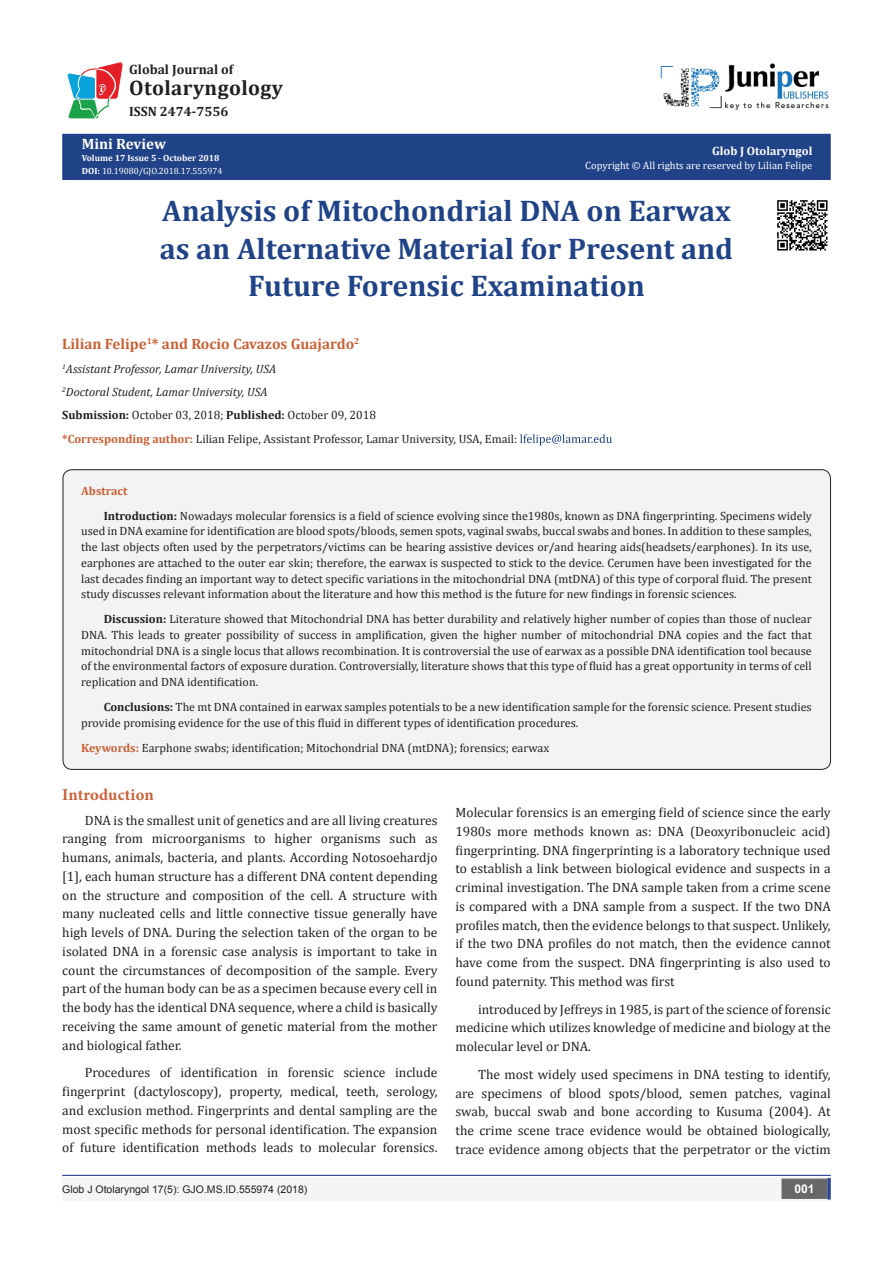
<style>
.page{position:relative;width:893px;height:1263px;background:#fff}
.page>*{position:absolute;margin:0;border:0;box-sizing:border-box;transform-origin:0 0}
.t1{font:700 30px/37.5px "Cambria";color:#204287;text-align:center}
.t2{font:700 21px "Cambria";letter-spacing:.02em;color:#231f20}
.No_Spacing{font:700 16.5px "Minion Pro";letter-spacing:.005em;color:#ca5f37}
.t3{font:700 15px "Cambria";color:#ca6035}
.t4{font:700 15px "Cambria";color:#fff}
.t5{font:13.5px/18.8px "Cambria";color:#231f20;text-align:justify}
.t6{font:700 13.5px "Cambria";color:#231f20}
.t7{font:12px/15.8px "Cambria";color:#231f20;text-align:justify}
.t8{font:italic 12px "Cambria";color:#231f20}
.t9{font:700 12px "Cambria";color:#fff}
.t10{font:700 12px "Cambria";color:#ca6035}
.t11{font:700 12px "Arial";color:#fff}
.t12{font:10.5px "Cambria";color:#fff}
.t13{font:10.5px "Arial";color:#231f20}
.t14{font:9px "Cambria";color:#fff}
.t15{font:700 9px "Cambria";color:#fff}
.s1{font-weight:700}
.s2{font-weight:700;color:#ca6035}
</style>
<div class="page">
<div style="left:63px;top:135px;width:767px;height:44px;background:#204287"></div>
<div style="left:62px;top:134px;width:769px;height:46px;border:2px solid #253f8e"></div>
<svg style="left:520px;top:434px;width:92px;height:11px"></svg>
<div style="left:62px;top:1177px;width:494px;height:24px;background:#f5f5f4"></div>
<div style="left:510px;top:1177px;width:321px;height:24px;background:#f5f5f4"></div>
<div style="left:782px;top:1179px;width:45px;height:19px;background:#68676a"></div>
<div style="left:781px;top:1178px;width:46px;height:21px;border:2px solid #68676a"></div>
<svg style="left:827px;top:1178px;width:4px;height:21px"></svg>
<img style="left:660px;top:63px;width:169px;height:47px">
<img style="left:67px;top:62px;width:56px;height:58px">
<hr style="left:62px;top:1175px;width:769px;height:1px;background:#253f8e">
<div style="left:63px;top:470px;width:767px;height:299px;background:#f2f3f4;border-radius:9px"></div>
<img style="left:777px;top:200px;width:51px;height:51px">
<p class="t6" style="left:129px;top:60px;width:105px">Global Journal of</p>
<p class="t2" style="left:129px;top:73px;width:155px">Otolaryngology</p>
<p class="t6" style="left:129px;top:102px;width:101px">ISSN 2474-7556</p>
<p class="t4" style="left:82px;top:133px;width:86px">Mini Review</p>
<p class="t15" style="left:82px;top:152px;width:139px">Volume 17 Issue 5 - October 2018</p>
<p class="t14" style="left:82px;top:165px;width:142px"><span class="s1">DOI:</span> 10.19080/GJO.2018.17.555974</p>
<p class="t9" style="left:712px;top:143px;width:102px">Glob J Otolaryngol</p>
<p class="t12" style="left:585px;top:159px;width:229px">Copyright © All rights are reserved by Lilian Felipe</p>
<p class="t1" style="left:160px;top:191px;width:575px">Analysis of Mitochondrial DNA on Earwax as an Alternative Material for Present and<br>Future Forensic Examination</p>
<p class="t3" style="left:62px;top:333px;width:299px">Lilian Felipe<sup>1</sup>* and Rocio Cavazos Guajardo<sup>2</sup></p>
<p class="t8" style="left:62px;top:360px;width:215px"><sup>1</sup>Assistant Professor, Lamar University, USA</p>
<p class="t8" style="left:62px;top:383px;width:207px"><sup>2</sup>Doctoral Student, Lamar University, USA</p>
<p class="t7" style="left:62px;top:407px;width:315px"><span class="s1">Submission:</span> October 03, 2018; <span class="s1">Published:</span> October 09, 2018</p>
<p class="t7" style="left:62px;top:431px;width:457px"><span class="s2">*Corresponding author:</span> Lilian Felipe, Assistant Professor, Lamar University, USA, Email:</p>
<p class="t10" style="left:81px;top:482px;width:48px">Abstract</p>
<p class="t7" style="left:81px;top:508px;width:732px;text-indent:22px"><span class="s1">Introduction:</span> Nowadays molecular forensics is a field of science evolving since the1980s, known as DNA fingerprinting. Specimens widely used in DNA examine for identification are blood spots/bloods, semen spots, vaginal swabs, buccal swabs and bones. In addition to these samples, the last objects often used by the perpetrators/victims can be hearing assistive devices or/and hearing aids(headsets/earphones). In its use, earphones are attached to the outer ear skin; therefore, the earwax is suspected to stick to the device. Cerumen have been investigated for the last decades finding an important way to detect specific variations in the mitochondrial DNA (mtDNA) of this type of corporal fluid. The present study discusses relevant information about the literature and how this method is the future for new findings in forensic sciences.</p>
<p class="t7" style="left:81px;top:611px;width:732px;text-indent:22px"><span class="s1">Discussion:</span> Literature showed that Mitochondrial DNA has better durability and relatively higher number of copies than those of nuclear DNA. This leads to greater possibility of success in amplification, given the higher number of mitochondrial DNA copies and the fact that mitochondrial DNA is a single locus that allows recombination. It is controversial the use of earwax as a possible DNA identification tool because of the environmental factors of exposure duration. Controversially, literature shows that this type of fluid has a great opportunity in terms of cell replication and DNA identification.</p>
<p class="t7" style="left:81px;top:699px;width:732px;text-indent:22px"><span class="s1">Conclusions:</span> The mt DNA contained in earwax samples potentials to be a new identification sample for the forensic science. Present studies provide promising evidence for the use of this fluid in different types of identification procedures.</p>
<p class="t7" style="left:81px;top:739px;width:469px"><span class="s2">Keywords:</span> Earphone swabs; identification; Mitochondrial DNA (mtDNA); forensics; earwax</p>
<p class="No_Spacing" style="left:62px;top:783px;width:93px">Introduction</p>
<p class="t5" style="left:62px;top:810px;width:377px;text-indent:22px">DNA is the smallest unit of genetics and are all living creatures ranging from microorganisms to higher organisms such as humans, animals, bacteria, and plants. According Notosoehardjo [1], each human structure has a different DNA content depending on the structure and composition of the cell. A structure with many nucleated cells and little connective tissue generally have high levels of DNA. During the selection taken of the organ to be isolated DNA in a forensic case analysis is important to take in count the circumstances of decomposition of the sample. Every part of the human body can be as a specimen because every cell in the body has the identical DNA sequence, where a child is basically receiving the same amount of genetic material from the mother and biological father.</p>
<p class="t5" style="left:62px;top:1063px;width:377px;text-indent:22px">Procedures of identification in forensic science include fingerprint (dactyloscopy), property, medical, teeth, serology, and exclusion method. Fingerprints and dental sampling are the most specific methods for personal identification. The expansion of future identification methods leads to molecular forensics.</p>
<p class="t5" style="left:455px;top:803px;width:377px">Molecular forensics is an emerging field of science since the early 1980s more methods known as: DNA (Deoxyribonucleic acid) fingerprinting. DNA fingerprinting is a laboratory technique used to establish a link between biological evidence and suspects in a criminal investigation. The DNA sample taken from a crime scene is compared with a DNA sample from a suspect. If the two DNA profiles match, then the evidence belongs to that suspect. Unlikely, if the two DNA profiles do not match, then the evidence cannot have come from the suspect. DNA fingerprinting is also used to found paternity. This method was first</p>
<p class="t5" style="left:455px;top:999px;width:377px;text-indent:22px">introduced by Jeffreys in 1985, is part of the science of forensic medicine which utilizes knowledge of medicine and biology at the molecular level or DNA.</p>
<p class="t5" style="left:455px;top:1065px;width:377px;text-indent:22px">The most widely used specimens in DNA testing to identify, are specimens of blood spots/blood, semen patches, vaginal swab, buccal swab and bone according to Kusuma (2004). At the crime scene trace evidence would be obtained biologically, trace evidence among objects that the perpetrator or the victim</p>
<p class="t13" style="left:62px;top:1182px;width:247px">Glob J Otolaryngol 17(5): GJO.MS.ID.555974 (2018)</p>
<p class="t11" style="left:794px;top:1181px;width:22px">001</p>
</div>
